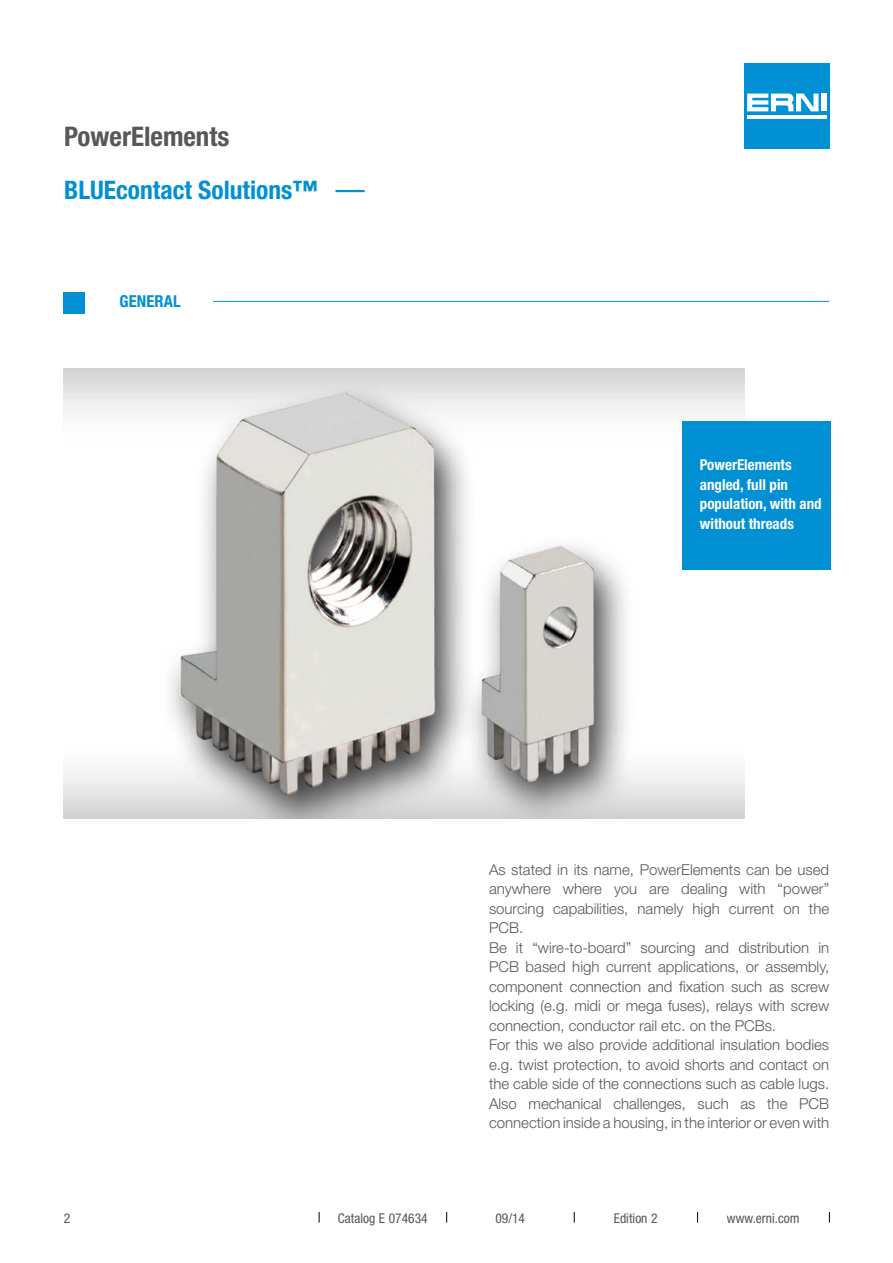
<style>
.page{position:relative;width:893px;height:1263px;background:#fff}
.page>*{position:absolute;margin:0;border:0;box-sizing:border-box;transform-origin:0 0}
.t1{font:700 condensed 27px "Helvetica Neue LT Pro";color:#575756}
.t2{font:700 condensed 25.5px "Helvetica Neue LT Pro";color:#0090d3}
.t3{font:700 condensed 16.5px "Helvetica Neue LT Pro";letter-spacing:.01em;color:#0090d3}
.t4{font:300 15px/19.5px "Helvetica Neue LT Pro";color:#575756}
.t5{font:700 condensed 15px/19.5px "Helvetica Neue LT Pro";color:#fff}
.t6{font:condensed 13.5px "Helvetica Neue LT Pro";color:#575756}
</style>
<div class="page">
<hr style="left:213px;top:301px;width:616px;height:1px;background:#0090d3">
<img style="left:64px;top:368px;width:680px;height:450px">
<div style="left:682px;top:421px;width:149px;height:148px;background:#0090d3"></div>
<hr style="left:335px;top:190px;width:30px;height:2px;background:#0090d3">
<div style="left:64px;top:292px;width:21px;height:21px;background:#0090d3"></div>
<div style="left:744px;top:64px;width:85px;height:85px;background:#0090d3"></div>
<hr style="left:747px;top:115px;width:79px;height:4px;background:#fff">
<div style="left:821px;top:94px;width:5px;height:17px;background:#fff"></div>
<svg style="left:747px;top:94px;width:72px;height:17px"></svg>
<h1 class="t1" style="left:64px;top:120px;width:167px">PowerElements</h1>
<h2 class="t2" style="left:64px;top:175px;width:255px">BLUEcontact Solutions™</h2>
<p class="t3" style="left:119px;top:291px;width:63px">GENERAL</p>
<p class="t5" style="left:700px;top:455px;width:123px">PowerElements angled, full pin population, with and without threads</p>
<p class="t6" style="left:64px;top:1210px;width:8px">2</p>
<p class="t4" style="left:489px;top:859px;width:342px">As stated in its name, PowerElements can be used anywhere where you are dealing with “power” sourcing capabilities, namely high current on the PCB.<br>Be it “wire-to-board” sourcing and distribution in PCB based high current applications, or assembly, component connection and fixation such as screw locking (e.g. midi or mega fuses), relays with screw connection, conductor rail etc. on the PCBs.<br>For this we also provide additional insulation bodies e.g. twist protection, to avoid shorts and contact on the cable side of the connections such as cable lugs.<br>Also mechanical challenges, such as the PCB connection inside a housing, in the interior or even with</p>
<p class="t6" style="left:338px;top:1210px;width:91px">Catalog E 074634</p>
<p class="t6" style="left:495px;top:1210px;width:31px">09/14</p>
<p class="t6" style="left:614px;top:1210px;width:45px">Edition 2</p>
<p class="t6" style="left:727px;top:1210px;width:74px">www.erni.com</p>
</div>
